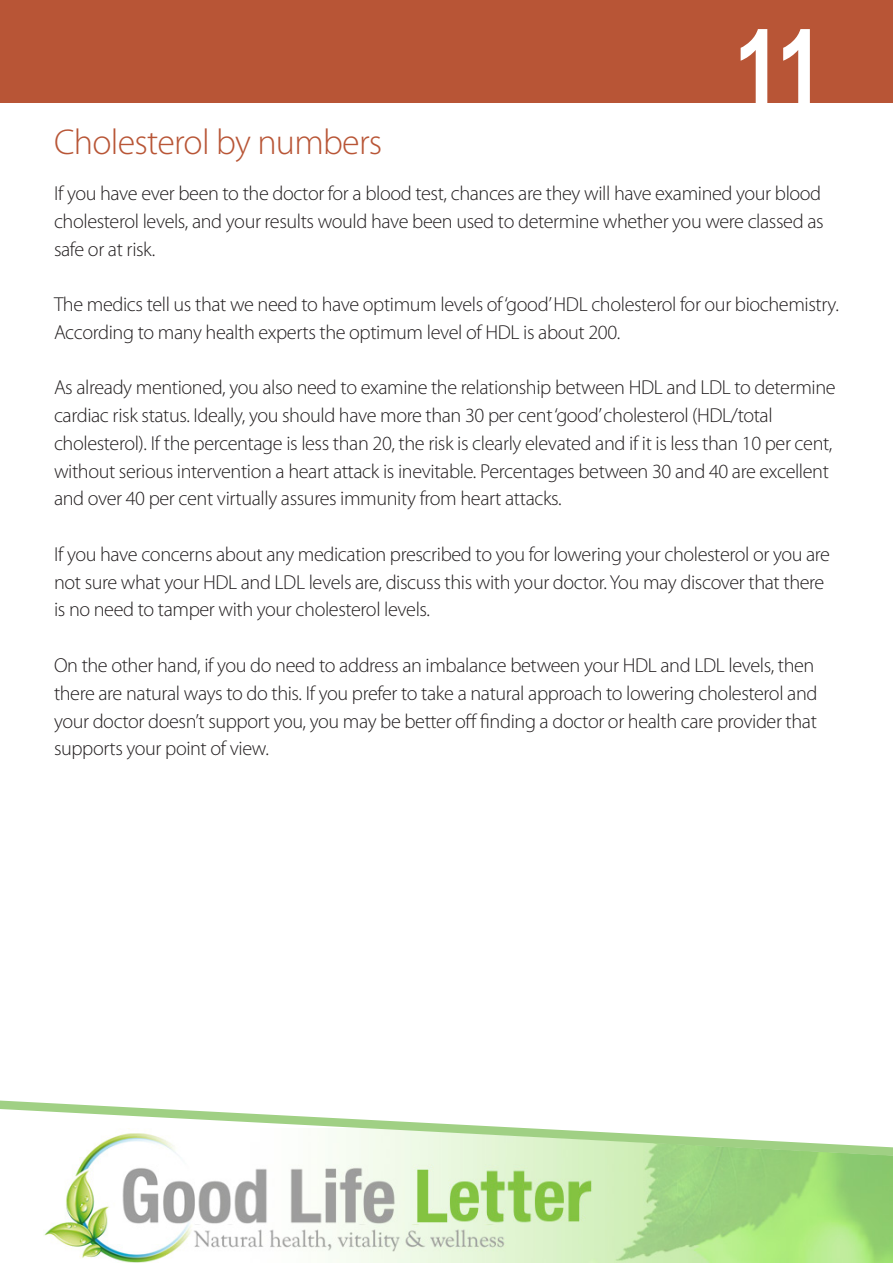
<style>
.page{position:relative;width:893px;height:1263px;background:#fff}
.page>*{position:absolute;margin:0;border:0;box-sizing:border-box;transform-origin:0 0}
.t1{font:700 103.5px "Arial Narrow";color:#fff}
.Header_green_large{font:300 36px "Myriad Pro";letter-spacing:-.02em;color:#b85536}
.Normal_para{font:300 20.25px/27.8px "Myriad Pro";letter-spacing:-.02em;color:#231f20}
</style>
<div class="page">
<img style="left:44px;top:1156px;width:849px;height:107px">
<div style="left:0;top:0;width:893px;height:102px;background:#b85536"></div>
<svg style="left:0;top:1100px;width:893px;height:56px"></svg>
<h1 class="t1" style="left:734px;top:-11px;width:91px">11</h1>
<p class="Header_green_large" style="left:54px;top:123px;width:330px">Cholesterol by numbers</p>
<p class="Normal_para" style="left:54px;top:180px;width:771px;text-align:justify">If you have ever been to the doctor for a blood test, chances are they will have examined your blood cholesterol levels, and your results would have been used to determine whether you were classed as safe or at risk.</p>
<p class="Normal_para" style="left:54px;top:291px;width:786px">The medics tell us that we need to have optimum levels of ‘good’ HDL cholesterol for our biochemistry.<br>According to many health experts the optimum level of HDL is about 200.</p>
<p class="Normal_para" style="left:54px;top:374px;width:783px">As already mentioned, you also need to examine the relationship between HDL and LDL to determine cardiac risk status. Ideally, you should have more than 30 per cent ‘good’ cholesterol (HDL/total cholesterol). If the percentage is less than 20, the risk is clearly elevated and if it is less than 10 per cent, without serious intervention a heart attack is inevitable. Percentages between 30 and 40 are excellent and over 40 per cent virtually assures immunity from heart attacks.</p>
<p class="Normal_para" style="left:54px;top:541px;width:778px">If you have concerns about any medication prescribed to you for lowering your cholesterol or you are not sure what your HDL and LDL levels are, discuss this with your doctor. You may discover that there is no need to tamper with your cholesterol levels.</p>
<p class="Normal_para" style="left:54px;top:652px;width:765px">On the other hand, if you do need to address an imbalance between your HDL and LDL levels, then there are natural ways to do this. If you prefer to take a natural approach to lowering cholesterol and your doctor doesn’t support you, you may be better off finding a doctor or health care provider that supports your point of view.</p>
</div>
